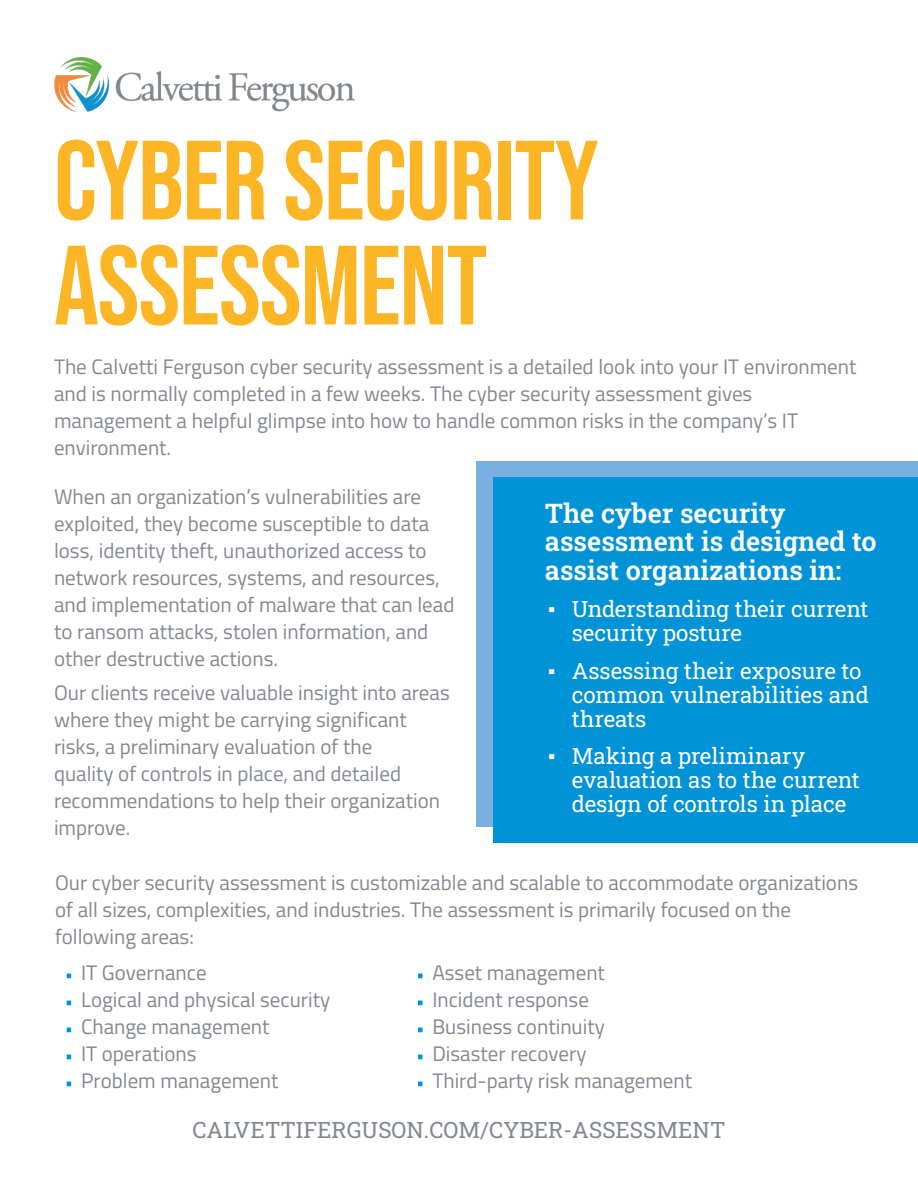
<style>
.page{position:relative;width:918px;height:1188px;background:#fff}
.page>*{position:absolute;margin:0;border:0;box-sizing:border-box;transform-origin:0 0}
.t1{font:112.5px/105px "Bebas Neue";letter-spacing:-.01em;color:#fcb524}
.t2{font:27px/28.5px "Roboto Slab";color:#fff}
.t3{font:22.5px/24px "Roboto Slab";letter-spacing:-.005em;color:#fff}
.t4{font:22.5px "Roboto Slab";color:#828890}
.t5{font:21px/27px "Titillium Web";color:#828890}
.s1{font-size:6px;color:#0093d7}
.s2{font-family:"Georgia"}
</style>
<div class="page">
<div style="left:476px;top:461px;width:442px;height:365px;background:#79b0e0"></div>
<div style="left:494px;top:477px;width:424px;height:365px;background:#0093d7"></div>
<img style="left:54px;top:57px;width:301px;height:55px">
<h1 class="t1" style="left:54px;top:127px;width:547px">CYBER SECURITY<br>ASSESSMENT</h1>
<p class="t5" style="left:54px;top:352px;width:804px">The Calvetti Ferguson cyber security assessment is a detailed look into your IT environment and is normally completed in a few weeks. The cyber security assessment gives management a helpful glimpse into how to handle common risks in the company’s IT environment.</p>
<p class="t5" style="left:54px;top:483px;width:402px">When an organization’s vulnerabilities are exploited, they become susceptible to data loss, identity theft, unauthorized access to network resources, systems, and resources, and implementation of malware that can lead to ransom attacks, stolen information, and other destructive actions.</p>
<p class="t5" style="left:54px;top:678px;width:397px">Our clients receive valuable insight into areas where they might be carrying significant risks, a preliminary evaluation of the<br>quality of controls in place, and detailed recommendations to help their organization improve.</p>
<p class="t5" style="left:55px;top:868px;width:805px">Our cyber security assessment is customizable and scalable to accommodate organizations of all sizes, complexities, and industries. The assessment is primarily focused on the following areas:</p>
<p class="t5" style="left:68px;top:959px;width:141px"><span class="s1">•</span> IT Governance</p>
<p class="t5" style="left:68px;top:986px;width:264px"><span class="s1">•</span> Logical and physical security</p>
<p class="t5" style="left:68px;top:1013px;width:204px"><span class="s1">•</span> Change management</p>
<p class="t5" style="left:68px;top:1040px;width:130px"><span class="s1">•</span> IT operations</p>
<p class="t5" style="left:68px;top:1067px;width:213px"><span class="s1">•</span> Problem management</p>
<p class="t2" style="left:545px;top:498px;width:333px">The cyber security assessment is designed to assist organizations in:</p>
<p class="t3" style="left:572px;top:596px;width:298px;text-indent:-24px"><span class="s2">▪</span> Understanding their current security posture</p>
<p class="t3" style="left:572px;top:658px;width:299px;text-indent:-24px"><span class="s2">▪</span> Assessing their exposure to common vulnerabilities and threats</p>
<p class="t3" style="left:572px;top:743px;width:289px;text-indent:-24px"><span class="s2">▪</span> Making a preliminary evaluation as to the current design of controls in place</p>
<p class="t5" style="left:419px;top:959px;width:188px"><span class="s1">•</span> Asset management</p>
<p class="t5" style="left:419px;top:986px;width:172px"><span class="s1">•</span> Incident response</p>
<p class="t5" style="left:419px;top:1013px;width:188px"><span class="s1">•</span> Business continuity</p>
<p class="t5" style="left:419px;top:1040px;width:169px"><span class="s1">•</span> Disaster recovery</p>
<p class="t5" style="left:419px;top:1067px;width:275px"><span class="s1">•</span> Third-party risk management</p>
<p class="t4" style="left:192px;top:1115px;width:535px">CALVETTIFERGUSON.COM/CYBER-ASSESSMENT</p>
</div>
